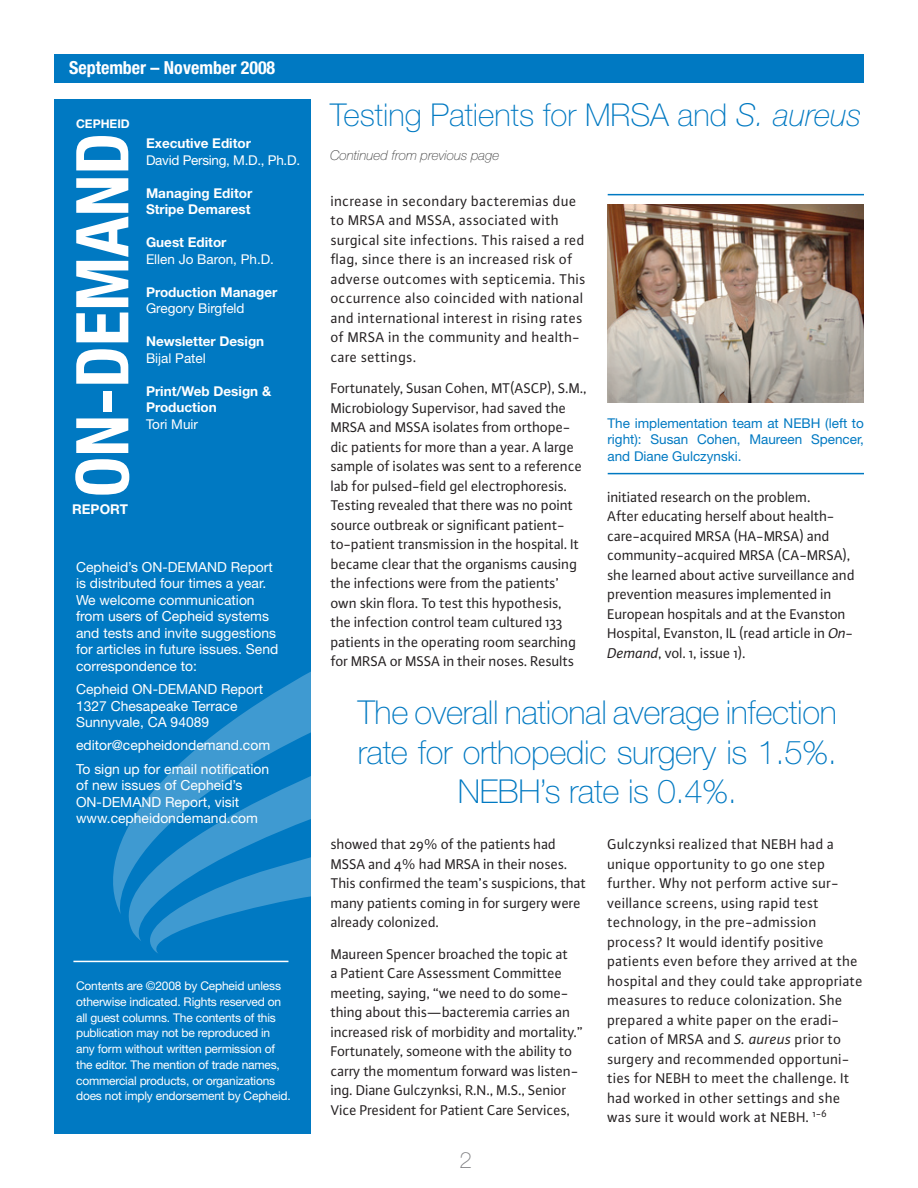
<style>
.page{position:relative;width:918px;height:1188px;background:#fff}
.page>*{position:absolute;margin:0;border:0;box-sizing:border-box;transform-origin:0 0}
.t1{font:700 condensed 72.9px "Helvetica Neue";color:#fff}
.t2{font:100 33px/39.6px "Helvetica Neue";letter-spacing:-.01em;color:#0079c2;text-align:center}
.t3{font:100 31.5px "Helvetica Neue";color:#0079c2}
.t4{font:100 22.5px "Helvetica Neue";color:#808083}
.t5{font:700 condensed 18px "Helvetica Neue";color:#fff}
.t6{font:15px/19.5px "Plus Sans Normal";letter-spacing:-.01em;color:#231f20}
.t7{font:15px/19.5px "Plus Sans Normal";letter-spacing:.01em;color:#231f20}
.t8{font:15px/19.5px "Plus Sans Normal";letter-spacing:.015em;color:#231f20}
.t9{font:13.8px/16.5px "Helvetica Neue";color:#fff}
.t10{font:700 13.5px/16.5px "Helvetica Neue";color:#fff}
.t11{font:13.5px/16.2px "Helvetica Neue";color:#0079c2;text-align:justify}
.t12{font:13.5px "Helvetica Neue";color:#fff}
.t13{font:italic 100 13.5px "Helvetica Neue";color:#3f3f3f}
.t14{font:13.5px "Helvetica Neue";letter-spacing:-.02em;color:#fff}
.t15{font:12px/15.8px "Helvetica Neue";letter-spacing:-.015em;color:#fff}
.t16{font:700 12px "Helvetica Neue";color:#fff}
.s1{font-style:italic}
</style>
<div class="page">
<div style="left:54px;top:54px;width:810px;height:29px;background:#0079c2"></div>
<div style="left:54px;top:99px;width:256px;height:1035px;background:#0079c2"></div>
<svg style="left:223px;top:573px;width:88px;height:155px"></svg>
<svg style="left:113px;top:728px;width:198px;height:190px"></svg>
<svg style="left:129px;top:848px;width:182px;height:106px"></svg>
<hr style="left:73px;top:961px;width:215px;height:1px;background:#fff">
<img style="left:608px;top:205px;width:256px;height:198px">
<hr style="left:608px;top:194px;width:256px;height:1px;background:#0079c2">
<hr style="left:608px;top:473px;width:256px;height:1px;background:#0079c2">
<p class="t5" style="left:69px;top:57px;width:208px">September – November 2008</p>
<h3 class="t3" style="left:330px;top:96px;width:533px">Testing Patients for MRSA and <span class="s1">S. aureus</span></h3>
<p class="t13" style="left:330px;top:147px;width:171px">Continued from previous page</p>
<p class="t16" style="left:76px;top:116px;width:55px">CEPHEID</p>
<h1 class="t1" style="left:58px;top:497px;width:366px;rotate:-90deg">ON-DEMAND</h1>
<p class="t10" style="left:146px;top:135px;width:106px">Executive Editor</p>
<p class="t14" style="left:146px;top:152px;width:156px">David Persing, M.D., Ph.D.</p>
<p class="t10" style="left:146px;top:184px;width:108px">Managing Editor<br>Stripe Demarest</p>
<p class="t10" style="left:146px;top:234px;width:82px">Guest Editor</p>
<p class="t12" style="left:146px;top:251px;width:130px">Ellen Jo Baron, Ph.D.</p>
<p class="t10" style="left:146px;top:283px;width:133px">Production Manager</p>
<p class="t12" style="left:146px;top:300px;width:100px">Gregory Birgfeld</p>
<p class="t10" style="left:146px;top:333px;width:120px">Newsletter Design</p>
<p class="t12" style="left:146px;top:350px;width:61px">Bijal Patel</p>
<p class="t10" style="left:146px;top:382px;width:127px">Print/Web Design &amp;<br>Production</p>
<p class="t12" style="left:146px;top:416px;width:54px">Tori Muir</p>
<p class="t11" style="left:608px;top:415px;width:258px">The implementation team at NEBH (left to right): Susan Cohen, Maureen Spencer, and Diane Gulczynski.</p>
<p class="t8" style="left:331px;top:191px;width:257px">increase in secondary bacteremias due to MRSA and MSSA, associated with surgical site infections. This raised a red flag, since there is an increased risk of adverse outcomes with septicemia. This occurrence also coincided with national and international interest in rising rates of MRSA in the community and health&shy;care settings.</p>
<p class="t6" style="left:331px;top:378px;width:258px">Fortunately, Susan Cohen, MT(ASCP), S.M., Microbiology Supervisor, had saved the MRSA and MSSA isolates from orthope&shy;dic patients for more than a year. A large sample of isolates was sent to a reference lab for pulsed-field gel electrophoresis.<br>Testing revealed that there was no point source outbreak or significant patient&shy;to-patient transmission in the hospital. It became clear that the organisms causing the infections were from the patients’ own skin flora. To test this hypothesis,<br>the infection control team cultured 133 patients in the operating room searching for MRSA or MSSA in their noses. Results</p>
<p class="t6" style="left:608px;top:487px;width:249px">initiated research on the problem.<br>After educating herself about health&shy;care-acquired MRSA (HA-MRSA) and community-acquired MRSA (CA-MRSA), she learned about active surveillance and prevention measures implemented in European hospitals and at the Evanston Hospital, Evanston, IL (read article in <span class="s1">On-Demand</span>, vol. 1, issue 1).</p>
<p class="t10" style="left:72px;top:501px;width:57px">REPORT</p>
<p class="t9" style="left:76px;top:558px;width:204px">Cepheid’s ON‑DEMAND Report is distributed four times a year.<br>We welcome communication from users of Cepheid systems and tests and invite suggestions for articles in future issues. Send correspondence to:</p>
<p class="t9" style="left:76px;top:681px;width:189px">Cepheid ON‑DEMAND Report<br>1327 Chesapeake Terrace<br>Sunnyvale, CA 94089</p>
<p class="t9" style="left:76px;top:734px;width:196px;line-height:23.2px">editor@cepheidondemand.com<br>To sign up for email notification</p>
<p class="t9" style="left:76px;top:777px;width:183px">of new issues of Cepheid’s<br>ON‑DEMAND Report, visit www.cepheidondemand.com</p>
<h2 class="t2" style="left:358px;top:693px;width:481px">The overall national average infection rate for orthopedic surgery is 1.5%.<br>NEBH’s rate is 0.4%.</h2>
<p class="t15" style="left:76px;top:978px;width:216px">Contents are ©2008 by Cepheid unless otherwise indicated. Rights reserved on all guest columns. The contents of this publication may not be reproduced in any form without written permission of the editor. The mention of trade names, commercial products, or organizations does not imply endorsement by Cepheid.</p>
<p class="t6" style="left:331px;top:834px;width:257px">showed that 29% of the patients had MSSA and 4% had MRSA in their noses.<br>This confirmed the team’s suspicions, that many patients coming in for surgery were already colonized.</p>
<p class="t6" style="left:331px;top:944px;width:254px">Maureen Spencer broached the topic at<br>a Patient Care Assessment Committee meeting, saying, “we need to do some&shy;thing about this—bacteremia carries an increased risk of morbidity and mortality.” Fortunately, someone with the ability to carry the momentum forward was listen&shy;ing. Diane Gulczynksi, R.N., M.S., Senior Vice President for Patient Care Services,</p>
<h3 class="t4" style="left:459px;top:1147px;width:14px">2</h3>
<p class="t7" style="left:608px;top:834px;width:257px">Gulczynksi realized that NEBH had a unique opportunity to go one step further. Why not perform active sur&shy;veillance screens, using rapid test technology, in the pre-admission process? It would identify positive patients even before they arrived at the hospital and they could take appropriate measures to reduce colonization. She prepared a white paper on the eradi&shy;cation of MRSA and <span class="s1">S. aureus</span> prior to surgery and recommended opportuni&shy;ties for NEBH to meet the challenge. It had worked in other settings and she was sure it would work at NEBH. <sup>1-6</sup></p>
</div>
